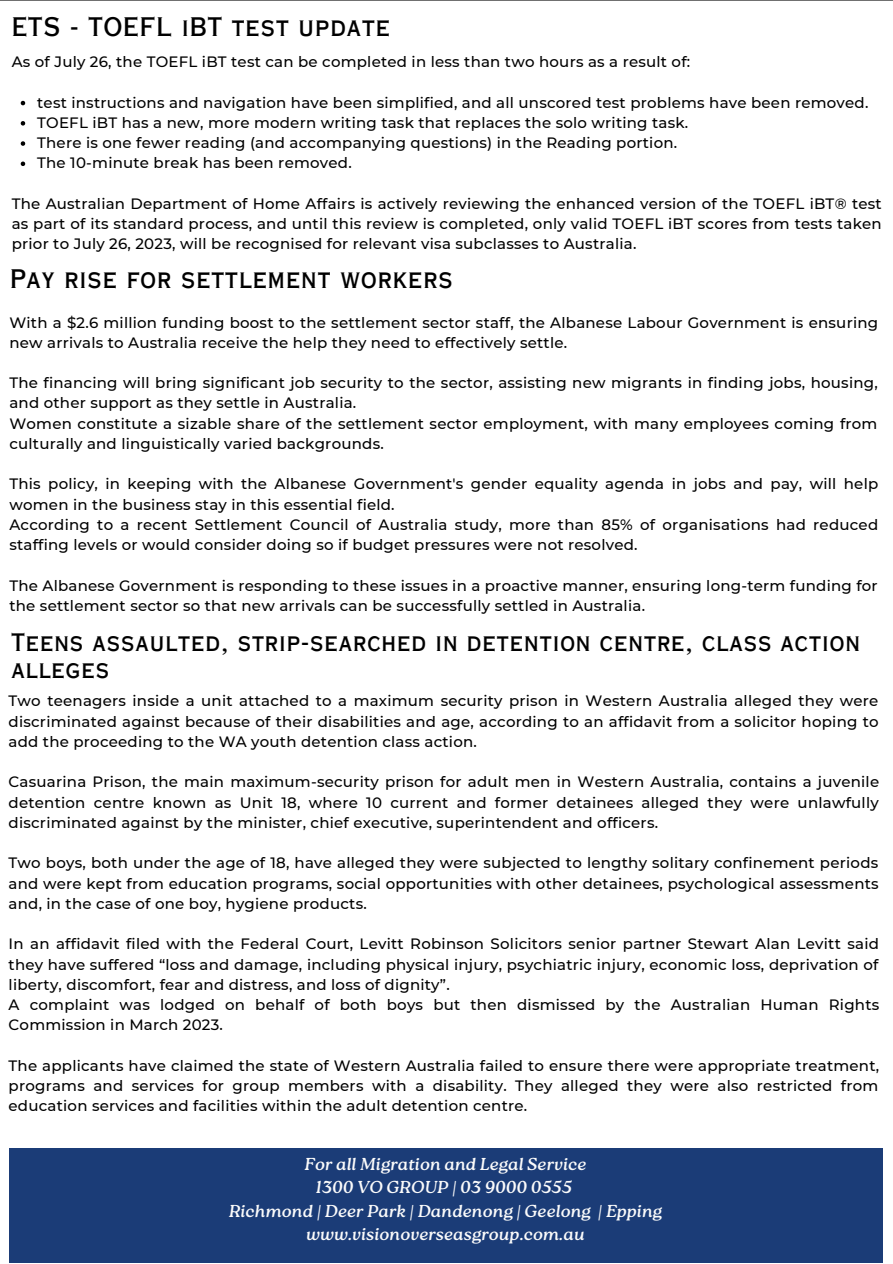
<style>
.page{position:relative;width:893px;height:1264px;background:#fff}
.page>*{position:absolute;margin:0;border:0;box-sizing:border-box;transform-origin:0 0}
.t1{font:25.5px "Copperplate Gothic LT Pro 30 AB";letter-spacing:.04em;color:#000}
.t2{font:24px/27px "Copperplate Gothic LT Pro 30 AB";letter-spacing:.04em;color:#000}
.t3{font:italic 17.25px "Roca One";color:#fbfbfb}
.t4{font:500 15px/20.2px "Montserrat";letter-spacing:.015em;color:#000}
</style>
<div class="page">
<hr style="left:0;top:0;width:892px;height:1px;background:#000">
<div style="left:9px;top:1148px;width:874px;height:114px;background:#1b3c77"></div>
<svg style="left:21px;top:101px;width:4px;height:4px"></svg>
<svg style="left:21px;top:121px;width:4px;height:5px"></svg>
<svg style="left:21px;top:141px;width:4px;height:5px"></svg>
<svg style="left:21px;top:161px;width:4px;height:5px"></svg>
<p class="t1" style="left:12px;top:18px;width:380px">ETS - TOEFL iBT test update</p>
<p class="t4" style="left:12px;top:52px;width:680px">As of July 26, the TOEFL iBT test can be completed in less than two hours as a result of:</p>
<p class="t4" style="left:37px;top:92px;width:832px">test instructions and navigation have been simplified, and all unscored test problems have been removed.</p>
<p class="t4" style="left:37px;top:112px;width:652px">TOEFL iBT has a new, more modern writing task that replaces the solo writing task.</p>
<p class="t4" style="left:37px;top:132px;width:641px">There is one fewer reading (and accompanying questions) in the Reading portion.</p>
<p class="t4" style="left:37px;top:153px;width:316px">The 10-minute break has been removed.</p>
<p class="t4" style="left:12px;top:193px;width:871px;text-align:justify">The Australian Department of Home Affairs is actively reviewing the enhanced version of the TOEFL iBT® test as part of its standard process, and until this review is completed, only valid TOEFL iBT scores from tests taken prior to July 26, 2023, will be recognised for relevant visa subclasses to Australia.</p>
<p class="t1" style="left:10px;top:269px;width:444px">Pay rise for settlement workers</p>
<p class="t4" style="left:9px;top:312px;width:870px">With a $2.6 million funding boost to the settlement sector staff, the Albanese Labour Government is ensuring new arrivals to Australia receive the help they need to effectively settle.</p>
<p class="t4" style="left:9px;top:373px;width:869px">The financing will bring significant job security to the sector, assisting new migrants in finding jobs, housing, and other support as they settle in Australia.</p>
<p class="t4" style="left:9px;top:413px;width:869px">Women constitute a sizable share of the settlement sector employment, with many employees coming from culturally and linguistically varied backgrounds.</p>
<p class="t4" style="left:9px;top:474px;width:870px">This policy, in keeping with the Albanese Government's gender equality agenda in jobs and pay, will help women in the business stay in this essential field.</p>
<p class="t4" style="left:9px;top:514px;width:870px">According to a recent Settlement Council of Australia study, more than 85% of organisations had reduced staffing levels or would consider doing so if budget pressures were not resolved.</p>
<p class="t4" style="left:9px;top:575px;width:869px">The Albanese Government is responding to these issues in a proactive manner, ensuring long-term funding for the settlement sector so that new arrivals can be successfully settled in Australia.</p>
<p class="t2" style="left:11px;top:632px;width:850px">Teens assaulted, strip-searched in detention centre, class action alleges</p>
<p class="t4" style="left:9px;top:691px;width:871px;text-align:justify">Two teenagers inside a unit attached to a maximum security prison in Western Australia alleged they were discriminated against because of their disabilities and age, according to an affidavit from a solicitor hoping to add the proceeding to the WA youth detention class action.</p>
<p class="t4" style="left:9px;top:772px;width:872px;text-align:justify">Casuarina Prison, the main maximum-security prison for adult men in Western Australia, contains a juvenile detention centre known as Unit 18, where 10 current and former detainees alleged they were unlawfully discriminated against by the minister, chief executive, superintendent and officers.</p>
<p class="t4" style="left:9px;top:852px;width:871px;text-align:justify">Two boys, both under the age of 18, have alleged they were subjected to lengthy solitary confinement periods and were kept from education programs, social opportunities with other detainees, psychological assessments and, in the case of one boy, hygiene products.</p>
<p class="t4" style="left:9px;top:933px;width:871px;text-align:justify">In an affidavit filed with the Federal Court, Levitt Robinson Solicitors senior partner Stewart Alan Levitt said they have suffered “loss and damage, including physical injury, psychiatric injury, economic loss, deprivation of liberty, discomfort, fear and distress, and loss of dignity”.</p>
<p class="t4" style="left:9px;top:994px;width:872px">A complaint was lodged on behalf of both boys but then dismissed by the Australian Human Rights<br>Commission in March 2023.</p>
<p class="t4" style="left:9px;top:1055px;width:872px;text-align:justify">The applicants have claimed the state of Western Australia failed to ensure there were appropriate treatment, programs and services for group members with a disability. They alleged they were also restricted from education services and facilities within the adult detention centre.</p>
<p class="t3" style="left:304px;top:1153px;width:283px">For all Migration and Legal Service</p>
<p class="t3" style="left:315px;top:1177px;width:258px">1300 VO GROUP | 03 9000 0555</p>
<p class="t3" style="left:229px;top:1200px;width:435px">Richmond | Deer Park | Dandenong | Geelong | Epping</p>
<p class="t3" style="left:306px;top:1224px;width:280px">www.visionoverseasgroup.com.au</p>
</div>
